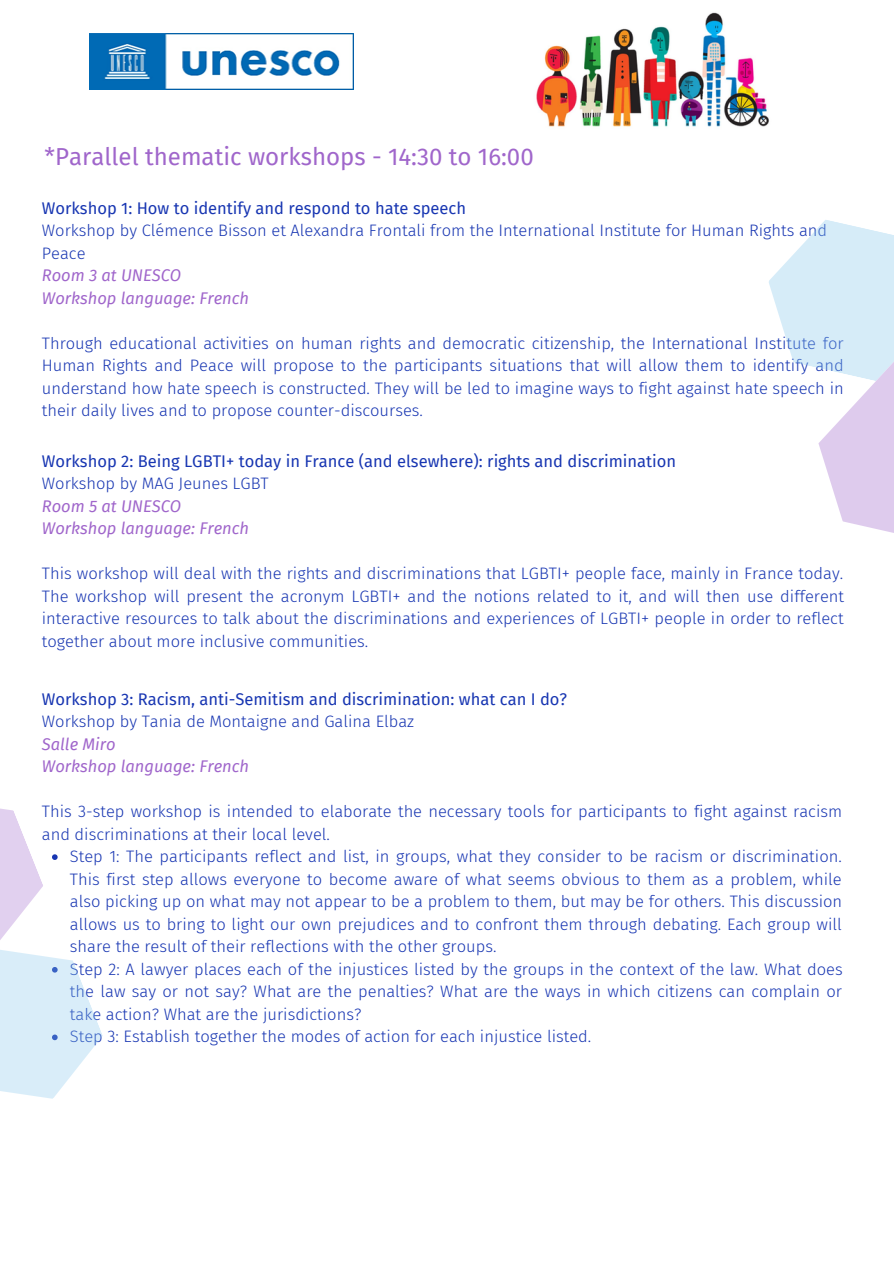
<style>
.page{position:relative;width:894px;height:1264px;background:#fff}
.page>*{position:absolute;margin:0;border:0;box-sizing:border-box;transform-origin:0 0}
.t1{font:24px "Fira Sans";color:#a066cb}
.t2{font:300 16.5px/22.5px "Fira Sans";color:#1836b2;text-align:justify}
.t3{font:16.5px "Fira Sans";color:#1836b2}
.t4{font:italic 16.5px "Fira Sans";color:#a066cb}
</style>
<div class="page">
<svg style="left:769px;top:220px;width:124px;height:313px"></svg>
<svg style="left:0;top:808px;width:103px;height:291px"></svg>
<img style="left:536px;top:12px;width:233px;height:115px">
<img style="left:89px;top:33px;width:264px;height:57px">
<p class="t1" style="left:45px;top:143px;width:490px">*Parallel thematic workshops - 14:30 to 16:00</p>
<p class="t3" style="left:42px;top:198px;width:425px">Workshop 1: How to identify and respond to hate speech</p>
<p class="t2" style="left:42px;top:219px;width:786px">Workshop by Clémence Bisson et Alexandra Frontali from the International Institute for Human Rights and<br>Peace</p>
<p class="t4" style="left:42px;top:266px;width:141px">Room 3 at UNESCO</p>
<p class="t4" style="left:42px;top:288px;width:209px">Workshop language: French</p>
<p class="t2" style="left:42px;top:332px;width:803px">Through educational activities on human rights and democratic citizenship, the International Institute for Human Rights and Peace will propose to the participants situations that will allow them to identify and understand how hate speech is constructed. They will be led to imagine ways to fight against hate speech in their daily lives and to propose counter-discourses.</p>
<p class="t3" style="left:42px;top:451px;width:635px">Workshop 2: Being LGBTI+ today in France (and elsewhere): rights and discrimination</p>
<p class="t2" style="left:42px;top:472px;width:228px">Workshop by MAG Jeunes LGBT</p>
<p class="t4" style="left:42px;top:496px;width:141px">Room 5 at UNESCO</p>
<p class="t4" style="left:42px;top:519px;width:209px">Workshop language: French</p>
<p class="t2" style="left:42px;top:562px;width:803px">This workshop will deal with the rights and discriminations that LGBTI+ people face, mainly in France today.<br>The workshop will present the acronym LGBTI+ and the notions related to it, and will then use different interactive resources to talk about the discriminations and experiences of LGBTI+ people in order to reflect together about more inclusive communities.</p>
<p class="t3" style="left:42px;top:689px;width:526px">Workshop 3: Racism, anti-Semitism and discrimination: what can I do?</p>
<p class="t2" style="left:42px;top:710px;width:374px">Workshop by Tania de Montaigne and Galina Elbaz</p>
<p class="t4" style="left:42px;top:734px;width:75px">Salle Miro</p>
<p class="t4" style="left:42px;top:756px;width:209px">Workshop language: French</p>
<p class="t2" style="left:42px;top:800px;width:801px">This 3-step workshop is intended to elaborate the necessary tools for participants to fight against racism and discriminations at their local level.</p>
<p class="t2" style="left:70px;top:845px;width:773px">Step 1: The participants reflect and list, in groups, what they consider to be racism or discrimination.<br>This first step allows everyone to become aware of what seems obvious to them as a problem, while also picking up on what may not appear to be a problem to them, but may be for others. This discussion allows us to bring to light our own prejudices and to confront them through debating. Each group will share the result of their reflections with the other groups.</p>
<p class="t2" style="left:70px;top:958px;width:774px">Step 2: A lawyer places each of the injustices listed by the groups in the context of the law. What does the law say or not say? What are the penalties? What are the ways in which citizens can complain or take action? What are the jurisdictions?</p>
<p class="t2" style="left:70px;top:1025px;width:523px">Step 3: Establish together the modes of action for each injustice listed.</p>
</div>
